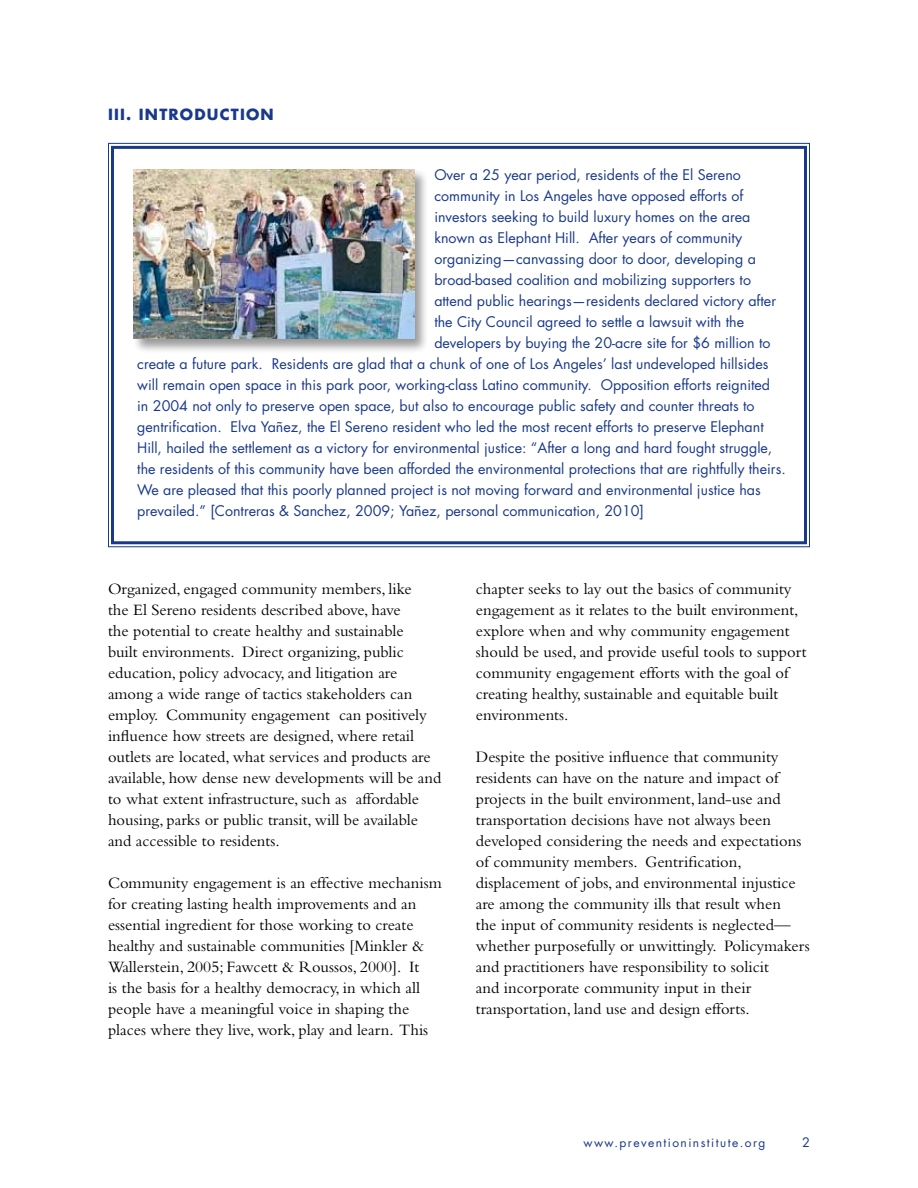
<style>
.page{position:relative;width:918px;height:1188px;background:#fff}
.page>*{position:absolute;margin:0;border:0;box-sizing:border-box;transform-origin:0 0}
.t1{font:16.5px/21px "Bembo";color:#000}
.t2{font:700 15px "Futura";letter-spacing:.08em;color:#19398a}
.t3{font:14.25px "Futura";color:#19398a}
.t4{font:12.75px "Futura";color:#19398a}
.t5{font:12px "Futura";letter-spacing:.12em;color:#19398a}
</style>
<div class="page">
<svg style="left:108px;top:142px;width:702px;height:406px"></svg>
<div style="left:111px;top:146px;width:696px;height:398px;border:3px solid #19398a"></div>
<div style="left:132px;top:168px;width:297px;height:186px;background:#000;opacity:.4"></div>
<img style="left:134px;top:169px;width:280px;height:170px">
<p class="t2" style="left:108px;top:104px;width:167px">III. INTRODUCTION</p>
<p class="t3" style="left:434px;top:166px;width:308px">Over a 25 year period, residents of the El Sereno</p>
<p class="t3" style="left:434px;top:187px;width:311px">community in Los Angeles have opposed efforts of</p>
<p class="t3" style="left:434px;top:208px;width:318px">investors seeking to build luxury homes on the area</p>
<p class="t3" style="left:434px;top:229px;width:309px">known as Elephant Hill. After years of community</p>
<p class="t3" style="left:434px;top:250px;width:323px">organizing—canvassing door to door, developing a</p>
<p class="t3" style="left:434px;top:271px;width:318px">broad-based coalition and mobilizing supporters to</p>
<p class="t3" style="left:434px;top:292px;width:343px">attend public hearings—residents declared victory after</p>
<p class="t3" style="left:434px;top:313px;width:311px">the City Council agreed to settle a lawsuit with the</p>
<p class="t3" style="left:434px;top:334px;width:338px">developers by buying the 20-acre site for $6 million to</p>
<p class="t3" style="left:137px;top:355px;width:633px">create a future park. Residents are glad that a chunk of one of Los Angeles’ last undeveloped hillsides</p>
<p class="t3" style="left:137px;top:376px;width:634px">will remain open space in this park poor, working-class Latino community. Opposition efforts reignited</p>
<p class="t3" style="left:137px;top:397px;width:619px">in 2004 not only to preserve open space, but also to encourage public safety and counter threats to</p>
<p class="t3" style="left:137px;top:418px;width:628px">gentrification. Elva Yañez, the El Sereno resident who led the most recent efforts to preserve Elephant</p>
<p class="t3" style="left:137px;top:439px;width:637px">Hill, hailed the settlement as a victory for environmental justice: “After a long and hard fought struggle,</p>
<p class="t3" style="left:137px;top:460px;width:650px">the residents of this community have been afforded the environmental protections that are rightfully theirs.</p>
<p class="t3" style="left:137px;top:481px;width:625px">We are pleased that this poorly planned project is not moving forward and environmental justice has</p>
<p class="t3" style="left:137px;top:502px;width:508px">prevailed.” [Contreras &amp; Sanchez, 2009; Yañez, personal communication, 2010]</p>
<p class="t1" style="left:108px;top:578px;width:335px">Organized, engaged community members, like<br>the El Sereno residents described above, have<br>the potential to create healthy and sustainable<br>built environments. Direct organizing, public education, policy advocacy, and litigation are among a wide range of tactics stakeholders can employ. Community engagement can positively influence how streets are designed, where retail outlets are located, what services and products are available, how dense new developments will be and to what extent infrastructure, such as affordable housing, parks or public transit, will be available and accessible to residents.</p>
<p class="t1" style="left:108px;top:872px;width:335px">Community engagement is an effective mechanism for creating lasting health improvements and an essential ingredient for those working to create healthy and sustainable communities [Minkler &amp; Wallerstein, 2005; Fawcett &amp; Roussos, 2000]. It<br>is the basis for a healthy democracy, in which all people have a meaningful voice in shaping the places where they live, work, play and learn. This</p>
<p class="t1" style="left:476px;top:578px;width:332px">chapter seeks to lay out the basics of community engagement as it relates to the built environment, explore when and why community engagement should be used, and provide useful tools to support community engagement efforts with the goal of creating healthy, sustainable and equitable built environments.</p>
<p class="t1" style="left:476px;top:746px;width:335px">Despite the positive influence that community residents can have on the nature and impact of projects in the built environment, land-use and transportation decisions have not always been developed considering the needs and expectations of community members. Gentrification, displacement of jobs, and environmental injustice are among the community ills that result when<br>the input of community residents is neglected— whether purposefully or unwittingly. Policymakers and practitioners have responsibility to solicit<br>and incorporate community input in their transportation, land use and design efforts.</p>
<p class="t5" style="left:583px;top:1135px;width:184px">www.preventioninstitute.org</p>
<p class="t4" style="left:802px;top:1134px;width:9px">2</p>
</div>
